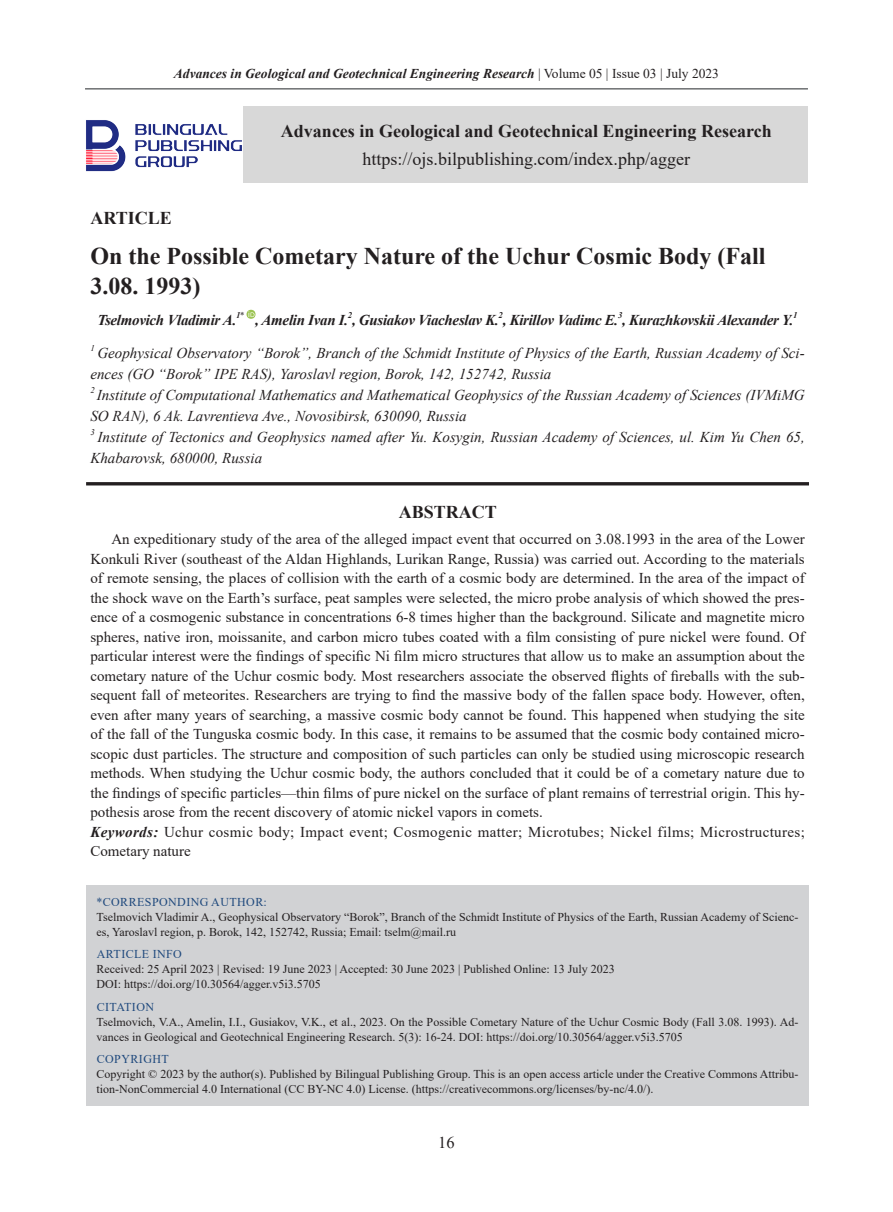
<style>
.page{position:relative;width:893px;height:1212px;background:#fff}
.page>*{position:absolute;margin:0;border:0;box-sizing:border-box;transform-origin:0 0}
.英文标题{font:700 24px/30px "Times New Roman";color:#231f20}
.ABSTRACT标{font:700 18px "Times New Roman";color:#231f20}
.t1{font:18px "Times New Roman";color:#231f20}
.分栏书眉{font:700 18px "Times New Roman";color:#231f20}
.t2{font:16.5px "Times New Roman";color:#231f20}
.Abstract{font:15px/19.5px "Times New Roman";color:#231f20;text-align:justify}
.英文地址{font:italic 15px/21px "Times New Roman";color:#231f20}
.KEY{font:15px/19.5px "Times New Roman";letter-spacing:.025em;color:#231f20}
.英文作者{font:italic 700 15px "Times New Roman";letter-spacing:-.02em;color:#231f20}
.t3{font:italic 700 13.5px "Times New Roman";color:#231f20}
.基本信息{font:12px/15px "Times New Roman";color:#231f20}
.t4{font:12px "Times New Roman";letter-spacing:.035em;color:#1f497d}
.英文作者-2{font:italic 700 8.7px "Times New Roman";color:#231f20}
.英文地址-2{font:italic 8.7px "Times New Roman";color:#231f20}
.s1{font-weight:400;font-style:normal}
.s2{font-weight:700;font-style:italic}
</style>
<div class="page">
<hr style="left:85px;top:89px;width:723px;height:1px;background:#67696b">
<div style="left:244px;top:107px;width:564px;height:76px;background:#d8d8d8"></div>
<img style="left:86px;top:120px;width:156px;height:51px">
<div style="left:86px;top:885px;width:723px;height:221px;background:#d1d2d4"></div>
<hr style="left:86px;top:482px;width:723px;height:3px;background:#231f20">
<svg style="left:247px;top:310px;width:9px;height:9px"></svg>
<p class="t3" style="left:174px;top:64px;width:546px">Advances in Geological and Geotechnical Engineering Research <span class="s1">| Volume 05 | Issue 03 | July 2023</span></p>
<p class="ABSTRACT标" style="left:281px;top:118px;width:492px">Advances in Geological and Geotechnical Engineering Research</p>
<p class="t1" style="left:363px;top:146px;width:329px">https://ojs.bilpublishing.com/index.php/agger</p>
<p class="分栏书眉" style="left:90px;top:205px;width:83px">ARTICLE</p>
<p class="英文标题" style="left:90px;top:240px;width:677px">On the Possible Cometary Nature of the Uchur Cosmic Body (Fall<br>3.08. 1993)</p>
<p class="英文作者" style="left:98px;top:310px;width:140px">Tselmovich Vladimir A.</p>
<p class="英文作者-2" style="left:236px;top:309px;width:10px">1<span class="s1">*</span></p>
<p class="英文作者" style="left:255px;top:310px;width:540px">, Amelin Ivan I. , Gusiakov Viacheslav K. , Kirillov Vadimc E. , Kurazhkovskii Alexander Y.</p>
<p class="英文作者-2" style="left:348px;top:309px;width:6px">2</p>
<p class="英文作者-2" style="left:499px;top:309px;width:6px">2</p>
<p class="英文作者-2" style="left:618px;top:309px;width:6px">3</p>
<p class="英文作者-2" style="left:793px;top:309px;width:6px">1</p>
<p class="英文地址-2" style="left:90px;top:342px;width:6px">1</p>
<p class="英文地址" style="left:90px;top:342px;width:716px;text-indent:7px">Geophysical Observatory “Borok”, Branch of the Schmidt Institute of Physics of the Earth, Russian Academy of Sci&shy;ences (GO “Borok” IPE RAS), Yaroslavl region, Borok, 142, 152742, Russia</p>
<p class="英文地址-2" style="left:90px;top:384px;width:6px">2</p>
<p class="英文地址" style="left:90px;top:384px;width:716px;text-indent:7px">Institute of Computational Mathematics and Mathematical Geophysics of the Russian Academy of Sciences (IVMiMG<br>SO RAN), 6 Ak. Lavrentieva Ave., Novosibirsk, 630090, Russia</p>
<p class="英文地址-2" style="left:90px;top:426px;width:6px">3</p>
<p class="英文地址" style="left:90px;top:426px;width:716px;text-indent:7px">Institute of Tectonics and Geophysics named after Yu. Kosygin, Russian Academy of Sciences, ul. Kim Yu Chen 65,<br>Khabarovsk, 680000, Russia</p>
<p class="ABSTRACT标" style="left:399px;top:500px;width:100px">ABSTRACT</p>
<p class="Abstract" style="left:90px;top:529px;width:716px;text-indent:21px">An expeditionary study of the area of the alleged impact event that occurred on 3.08.1993 in the area of the Lower Konkuli River (southeast of the Aldan Highlands, Lurikan Range, Russia) was carried out. According to the materials of remote sensing, the places of collision with the earth of a cosmic body are determined. In the area of the impact of the shock wave on the Earth’s surface, peat samples were selected, the micro probe analysis of which showed the pres&shy;ence of a cosmogenic substance in concentrations 6-8 times higher than the background. Silicate and magnetite micro spheres, native iron, moissanite, and carbon micro tubes coated with a film consisting of pure nickel were found. Of particular interest were the findings of specific Ni film micro structures that allow us to make an assumption about the cometary nature of the Uchur cosmic body. Most researchers associate the observed flights of fireballs with the sub&shy;sequent fall of meteorites. Researchers are trying to find the massive body of the fallen space body. However, often, even after many years of searching, a massive cosmic body cannot be found. This happened when studying the site of the fall of the Tunguska cosmic body. In this case, it remains to be assumed that the cosmic body contained micro&shy;scopic dust particles. The structure and composition of such particles can only be studied using microscopic research methods. When studying the Uchur cosmic body, the authors concluded that it could be of a cometary nature due to the findings of specific particles—thin films of pure nickel on the surface of plant remains of terrestrial origin. This hy&shy;pothesis arose from the recent discovery of atomic nickel vapors in comets.</p>
<p class="KEY" style="left:90px;top:821px;width:716px"><span class="s2">Keywords:</span> Uchur cosmic body; Impact event; Cosmogenic matter; Microtubes; Nickel films; Microstructures;<br>Cometary nature</p>
<p class="t4" style="left:97px;top:893px;width:172px">*CORRESPONDING AUTHOR:</p>
<p class="基本信息" style="left:97px;top:909px;width:703px">Tselmovich Vladimir A., Geophysical Observatory “Borok”, Branch of the Schmidt Institute of Physics of the Earth, Russian Academy of Scienc&shy;es, Yaroslavl region, p. Borok, 142, 152742, Russia; Email: tselm@mail.ru</p>
<p class="t4" style="left:97px;top:946px;width:87px">ARTICLE INFO</p>
<p class="基本信息" style="left:97px;top:961px;width:520px">Received: 25 April 2023 | Revised: 19 June 2023 | Accepted: 30 June 2023 | Published Online: 13 July 2023</p>
<p class="基本信息" style="left:97px;top:976px;width:226px">DOI: https://doi.org/10.30564/agger.v5i3.5705</p>
<p class="t4" style="left:97px;top:998px;width:59px">CITATION</p>
<p class="基本信息" style="left:97px;top:1014px;width:703px">Tselmovich, V.A., Amelin, I.I., Gusiakov, V.K., et al., 2023. On the Possible Cometary Nature of the Uchur Cosmic Body (Fall 3.08. 1993). Ad&shy;vances in Geological and Geotechnical Engineering Research. 5(3): 16-24. DOI: https://doi.org/10.30564/agger.v5i3.5705</p>
<p class="t4" style="left:97px;top:1051px;width:74px">COPYRIGHT</p>
<p class="基本信息" style="left:97px;top:1066px;width:703px">Copyright © 2023 by the author(s). Published by Bilingual Publishing Group. This is an open access article under the Creative Commons Attribu&shy;tion-NonCommercial 4.0 International (CC BY-NC 4.0) License. (https://creativecommons.org/licenses/by-nc/4.0/).</p>
<p class="t2" style="left:438px;top:1131px;width:18px">16</p>
</div>
